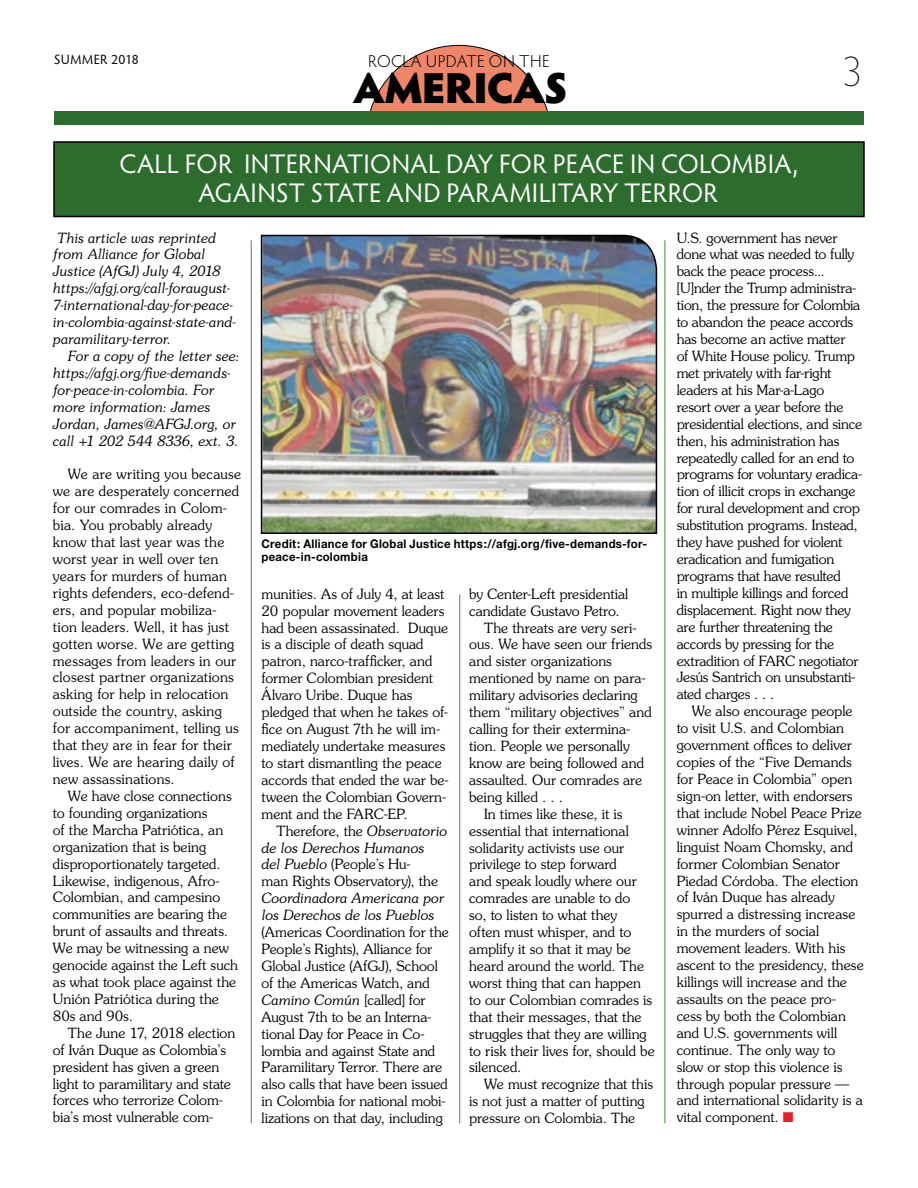
<style>
.page{position:relative;width:918px;height:1188px;background:#fff}
.page>*{position:absolute;margin:0;border:0;box-sizing:border-box;transform-origin:0 0}
.t1{font:900 43.5px "Hypatia Sans Pro";letter-spacing:-.035em;color:#000}
.t2{font:200 43.5px "Hypatia Sans Pro";color:#000}
.t3{font:27px/28.5px "Hypatia Sans Pro";letter-spacing:.01em;color:#fff;text-align:center}
.t4{font:300 17.25px "Hypatia Sans Pro";letter-spacing:.025em;color:#000}
.t5{font:300 14.1px/17px "Souvenir";color:#000}
.t6{font:italic 300 14.1px/17px "Souvenir";letter-spacing:-.01em;color:#000}
.t7{font:13.5px "Hypatia Sans Pro";letter-spacing:.03em;color:#000}
.t8{font:700 12px/13.5px "Helvetica Neue";letter-spacing:.02em;color:#000;scale:.95 1}
.s1{font-style:italic}
.s2{color:#ed1d24}
</style>
<div class="page">
<div style="left:366px;top:45px;width:185px;height:185px;background:#ee8669;border-radius:50%"></div>
<div style="left:338px;top:120px;width:239px;height:129px;background:#fff"></div>
<div style="left:54px;top:112px;width:810px;height:13px;background:#2c6c2d"></div>
<img style="left:260px;top:234px;width:398px;height:300px">
<div style="left:54px;top:142px;width:810px;height:75px;background:#2c6c2d"></div>
<div style="left:53px;top:141px;width:812px;height:76px;border:2px solid #000"></div>
<hr style="left:459px;top:595px;width:1px;height:528px;background:#509e47">
<hr style="left:664px;top:240px;width:1px;height:883px;background:#509e47">
<hr style="left:251px;top:240px;width:1px;height:883px;background:#509e47">
<p class="t7" style="left:54px;top:50px;width:86px">SUMMER 2018</p>
<p class="t4" style="left:368px;top:50px;width:183px">ROCLA UPDATE ON THE</p>
<h1 class="t2" style="left:842px;top:43px;width:23px">3</h1>
<h1 class="t1" style="left:353px;top:55px;width:217px">AMERICAS</h1>
<h2 class="t3" style="left:119px;top:149px;width:680px">CALL FOR INTERNATIONAL DAY FOR PEACE IN COLOMBIA,<br>AGAINST STATE AND PARAMILITARY TERROR</h2>
<p class="t6" style="left:53px;top:229px;width:185px">This article was reprinted from Alliance for Global<br>Justice (AfGJ) July 4, 2018 https://afgj.org/call-foraugust-<br>7-international-day-for-peace&shy;in-colombia-against-state-and&shy;paramilitary-terror.</p>
<p class="t6" style="left:53px;top:347px;width:188px;text-indent:15px">For a copy of the letter see: https://afgj.org/five-demands&shy;for-peace-in-colombia. For more information: James<br>Jordan, James@AFGJ.org, or call +1 202 544 8336, ext. 3.</p>
<p class="t5" style="left:53px;top:466px;width:190px;text-indent:15px">We are writing you because we are desperately concerned for our comrades in Colom&shy;bia. You probably already know that last year was the worst year in well over ten years for murders of human rights defenders, eco-defend&shy;ers, and popular mobiliza&shy;tion leaders. Well, it has just gotten worse. We are getting messages from leaders in our closest partner organizations asking for help in relocation outside the country, asking for accompaniment, telling us that they are in fear for their lives. We are hearing daily of new assassinations.</p>
<p class="t5" style="left:53px;top:787px;width:187px;text-indent:15px">We have close connections to founding organizations<br>of the Marcha Patriótica, an organization that is being disproportionately targeted.<br>Likewise, indigenous, Afro-<br>Colombian, and campesino communities are bearing the brunt of assaults and threats.<br>We may be witnessing a new genocide against the Left such as what took place against the<br>Unión Patriótica during the<br>80s and 90s.</p>
<p class="t5" style="left:53px;top:1024px;width:184px;text-indent:15px">The June 17, 2018 election of Iván Duque as Colombia’s president has given a green light to paramilitary and state forces who terrorize Colom&shy;bia’s most vulnerable com-</p>
<p class="t8" style="left:262px;top:536px;width:407px">Credit: Alliance for Global Justice https://afgj.org/five-demands-for&shy;peace-in-colombia</p>
<p class="t5" style="left:262px;top:585px;width:189px">munities. As of July 4, at least<br>20 popular movement leaders had been assassinated. Duque is a disciple of death squad patron, narco-trafficker, and former Colombian president<br>Álvaro Uribe. Duque has pledged that when he takes of&shy;fice on August 7th he will im&shy;mediately undertake measures to start dismantling the peace accords that ended the war be&shy;tween the Colombian Govern&shy;ment and the FARC-EP.</p>
<p class="t5" style="left:262px;top:822px;width:187px;text-indent:15px">Therefore, the <span class="s1">Observatorio de los Derechos Humanos<br>del Pueblo</span> (People’s Hu-<br>man Rights Observatory), the</p>
<p class="t6" style="left:262px;top:889px;width:184px">Coordinadora Americana por los Derechos de los Pueblos</p>
<p class="t5" style="left:262px;top:923px;width:189px">(Americas Coordination for the<br>People’s Rights), Alliance for<br>Global Justice (AfGJ), School of the Americas Watch, and<br><span class="s1">Camino Común</span> [called] for<br>August 7th to be an Interna&shy;tional Day for Peace in Co&shy;lombia and against State and<br>Paramilitary Terror. There are also calls that have been issued in Colombia for national mobi&shy;lizations on that day, including</p>
<p class="t5" style="left:469px;top:585px;width:161px">by Center-Left presidential</p>
<p class="t5" style="left:469px;top:602px;width:152px">candidate Gustavo Petro.</p>
<p class="t5" style="left:484px;top:619px;width:154px">The threats are very seri-</p>
<p class="t5" style="left:469px;top:636px;width:185px">ous. We have seen our friends</p>
<p class="t5" style="left:469px;top:653px;width:144px">and sister organizations</p>
<p class="t5" style="left:469px;top:669px;width:178px">mentioned by name on para-</p>
<p class="t5" style="left:469px;top:686px;width:170px">military advisories declaring</p>
<p class="t5" style="left:469px;top:703px;width:184px">them “military objectives” and</p>
<p class="t5" style="left:469px;top:720px;width:163px">calling for their extermina-</p>
<p class="t5" style="left:469px;top:737px;width:162px">tion. People we personally</p>
<p class="t5" style="left:469px;top:754px;width:177px">know are being followed and</p>
<p class="t5" style="left:469px;top:771px;width:175px">assaulted. Our comrades are</p>
<p class="t5" style="left:469px;top:788px;width:95px">being killed . . .</p>
<p class="t5" style="left:484px;top:805px;width:140px">In times like these, it is</p>
<p class="t5" style="left:469px;top:822px;width:161px">essential that international</p>
<p class="t5" style="left:469px;top:839px;width:157px">solidarity activists use our</p>
<p class="t5" style="left:469px;top:856px;width:149px">privilege to step forward</p>
<p class="t5" style="left:469px;top:872px;width:169px">and speak loudly where our</p>
<p class="t5" style="left:469px;top:889px;width:163px">comrades are unable to do</p>
<p class="t5" style="left:469px;top:906px;width:150px">so, to listen to what they</p>
<p class="t5" style="left:469px;top:923px;width:164px">often must whisper, and to</p>
<p class="t5" style="left:469px;top:940px;width:163px">amplify it so that it may be</p>
<p class="t5" style="left:469px;top:957px;width:177px">heard around the world. The</p>
<p class="t5" style="left:469px;top:974px;width:173px">worst thing that can happen</p>
<p class="t5" style="left:469px;top:991px;width:185px">to our Colombian comrades is</p>
<p class="t5" style="left:469px;top:1008px;width:174px">that their messages, that the</p>
<p class="t5" style="left:469px;top:1025px;width:179px">struggles that they are willing</p>
<p class="t5" style="left:469px;top:1042px;width:187px">to risk their lives for, should be</p>
<p class="t5" style="left:469px;top:1059px;width:54px">silenced.</p>
<p class="t5" style="left:484px;top:1076px;width:171px">We must recognize that this</p>
<p class="t5" style="left:469px;top:1092px;width:177px">is not just a matter of putting</p>
<p class="t5" style="left:469px;top:1109px;width:168px">pressure on Colombia. The</p>
<p class="t5" style="left:677px;top:229px;width:187px">U.S. government has never done what was needed to fully back the peace process... [U]nder the Trump administra&shy;tion, the pressure for Colombia to abandon the peace accords has become an active matter<br>of White House policy. Trump met privately with far-right leaders at his Mar-a-Lago<br>resort over a year before the presidential elections, and since then, his administration has repeatedly called for an end to programs for voluntary eradica&shy;tion of illicit crops in exchange for rural development and crop substitution programs. Instead, they have pushed for violent eradication and fumigation programs that have resulted<br>in multiple killings and forced displacement. Right now they are further threatening the accords by pressing for the extradition of FARC negotiator<br>Jesús Santrich on unsubstanti&shy;ated charges . . .</p>
<p class="t5" style="left:677px;top:702px;width:189px;text-indent:15px">We also encourage people to visit U.S. and Colombian government offices to deliver copies of the “Five Demands for Peace in Colombia” open sign-on letter, with endorsers that include Nobel Peace Prize winner Adolfo Pérez Esquivel, linguist Noam Chomsky, and former Colombian Senator<br>Piedad Córdoba. The election of Iván Duque has already spurred a distressing increase in the murders of social movement leaders. With his ascent to the presidency, these killings will increase and the assaults on the peace pro&shy;cess by both the Colombian and U.S. governments will continue. The only way to slow or stop this violence is through popular pressure — and international solidarity is a vital component. <span class="s2">■</span></p>
</div>
